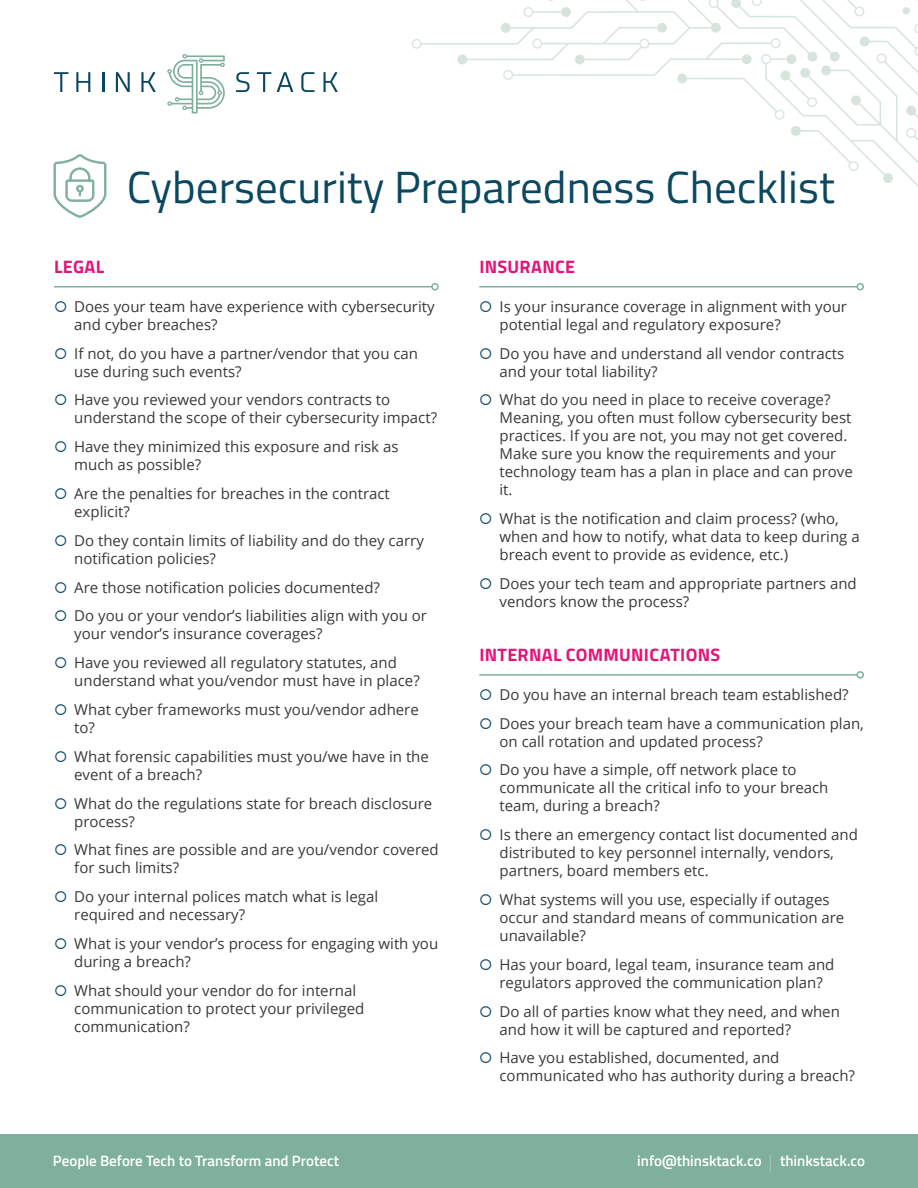
<style>
.page{position:relative;width:918px;height:1188px;background:#fff}
.page>*{position:absolute;margin:0;border:0;box-sizing:border-box;transform-origin:0 0}
.t1{font:45px "Titillium";color:#0b485f}
.Approach_Solutions{font:700 18px "Titillium Web";letter-spacing:.015em;color:#e41479}
.t2{font:15px/18px "Open Sans";color:#383938}
.t3{font:600 15px "Titillium Web";color:#fff}
.s1{font-weight:400;font-size:19.05px;color:#a4c3b5}
</style>
<div class="page">
<div style="left:0;top:1134px;width:918px;height:54px;background:#7fb09c"></div>
<svg style="left:412px;top:0;width:506px;height:186px"></svg>
<svg style="left:54px;top:154px;width:52px;height:64px"></svg>
<hr style="left:479px;top:286px;width:378px;height:1px;background:#7fb09c">
<div style="left:856px;top:283px;width:8px;height:7px;border:2px solid #7fb09c;border-radius:50%"></div>
<hr style="left:479px;top:674px;width:378px;height:2px;background:#7fb09c">
<div style="left:856px;top:671px;width:8px;height:8px;border:2px solid #7fb09c;border-radius:50%"></div>
<hr style="left:54px;top:286px;width:378px;height:1px;background:#7fb09c">
<div style="left:431px;top:283px;width:8px;height:7px;border:2px solid #7fb09c;border-radius:50%"></div>
<svg style="left:54px;top:72px;width:15px;height:20px"></svg>
<svg style="left:76px;top:72px;width:14px;height:20px"></svg>
<hr style="left:102px;top:72px;width:2px;height:20px;background:#0b485f">
<svg style="left:116px;top:72px;width:14px;height:20px"></svg>
<svg style="left:141px;top:72px;width:14px;height:20px"></svg>
<svg style="left:236px;top:72px;width:14px;height:20px"></svg>
<svg style="left:257px;top:72px;width:14px;height:20px"></svg>
<svg style="left:277px;top:72px;width:16px;height:20px"></svg>
<svg style="left:301px;top:72px;width:14px;height:20px"></svg>
<svg style="left:323px;top:72px;width:15px;height:20px"></svg>
<svg style="left:167px;top:54px;width:58px;height:59px"></svg>
<p class="t1" style="left:127px;top:154px;width:710px">Cybersecurity Preparedness Checklist</p>
<p class="Approach_Solutions" style="left:54px;top:253px;width:52px">LEGAL</p>
<p class="Approach_Solutions" style="left:479px;top:253px;width:97px">INSURANCE</p>
<p class="t2" style="left:74px;top:297px;width:362px">Does your team have experience with cybersecurity and cyber breaches?</p>
<p class="t2" style="left:74px;top:344px;width:345px">If not, do you have a partner/vendor that you can use during such events?</p>
<p class="t2" style="left:74px;top:390px;width:364px">Have you reviewed your vendors contracts to understand the scope of their cybersecurity impact?</p>
<p class="t2" style="left:74px;top:437px;width:326px">Have they minimized this exposure and risk as much as possible?</p>
<p class="t2" style="left:74px;top:484px;width:317px">Are the penalties for breaches in the contract explicit?</p>
<p class="t2" style="left:74px;top:531px;width:351px">Do they contain limits of liability and do they carry notification policies?</p>
<p class="t2" style="left:74px;top:578px;width:307px">Are those notification policies documented?</p>
<p class="t2" style="left:74px;top:606px;width:354px">Do you or your vendor’s liabilities align with you or your vendor’s insurance coverages?</p>
<p class="t2" style="left:74px;top:653px;width:347px">Have you reviewed all regulatory statutes, and understand what you/vendor must have in place?</p>
<p class="t2" style="left:74px;top:700px;width:346px">What cyber frameworks must you/vendor adhere to?</p>
<p class="t2" style="left:74px;top:747px;width:356px">What forensic capabilities must you/we have in the event of a breach?</p>
<p class="t2" style="left:74px;top:794px;width:360px">What do the regulations state for breach disclosure process?</p>
<p class="t2" style="left:74px;top:840px;width:366px">What fines are possible and are you/vendor covered for such limits?</p>
<p class="t2" style="left:74px;top:887px;width:305px">Do your internal polices match what is legal required and necessary?</p>
<p class="t2" style="left:74px;top:934px;width:365px">What is your vendor’s process for engaging with you during a breach?</p>
<p class="t2" style="left:74px;top:981px;width:292px">What should your vendor do for internal communication to protect your privileged communication?</p>
<p class="t2" style="left:500px;top:297px;width:349px">Is your insurance coverage in alignment with your potential legal and regulatory exposure?</p>
<p class="t2" style="left:500px;top:344px;width:346px">Do you have and understand all vendor contracts and your total liability?</p>
<p class="t2" style="left:500px;top:390px;width:355px">What do you need in place to receive coverage?<br>Meaning, you often must follow cybersecurity best practices. If you are not, you may not get covered.<br>Make sure you know the requirements and your technology team has a plan in place and can prove it.</p>
<p class="t2" style="left:500px;top:509px;width:362px">What is the notification and claim process? (who, when and how to notify, what data to keep during a breach event to provide as evidence, etc.)</p>
<p class="t2" style="left:500px;top:574px;width:359px">Does your tech team and appropriate partners and vendors know the process?</p>
<p class="Approach_Solutions" style="left:479px;top:641px;width:243px">INTERNAL COMMUNICATIONS</p>
<p class="t2" style="left:500px;top:685px;width:351px">Do you have an internal breach team established?</p>
<p class="t2" style="left:500px;top:714px;width:366px">Does your breach team have a communication plan, on call rotation and updated process?</p>
<p class="t2" style="left:500px;top:760px;width:330px">Do you have a simple, off network place to communicate all the critical info to your breach team, during a breach?</p>
<p class="t2" style="left:500px;top:825px;width:360px">Is there an emergency contact list documented and distributed to key personnel internally, vendors, partners, board members etc.</p>
<p class="t2" style="left:500px;top:890px;width:346px">What systems will you use, especially if outages occur and standard means of communication are unavailable?</p>
<p class="t2" style="left:500px;top:955px;width:336px">Has your board, legal team, insurance team and regulators approved the communication plan?</p>
<p class="t2" style="left:500px;top:1002px;width:342px">Do all of parties know what they need, and when and how it will be captured and reported?</p>
<p class="t2" style="left:500px;top:1048px;width:357px">Have you established, documented, and communicated who has authority during a breach?</p>
<p class="t3" style="left:53px;top:1150px;width:288px">People Before Tech to Transform and Protect</p>
<p class="t3" style="left:637px;top:1150px;width:229px">info@thinsktack.co <span class="s1">|</span> thinkstack.co</p>
</div>
